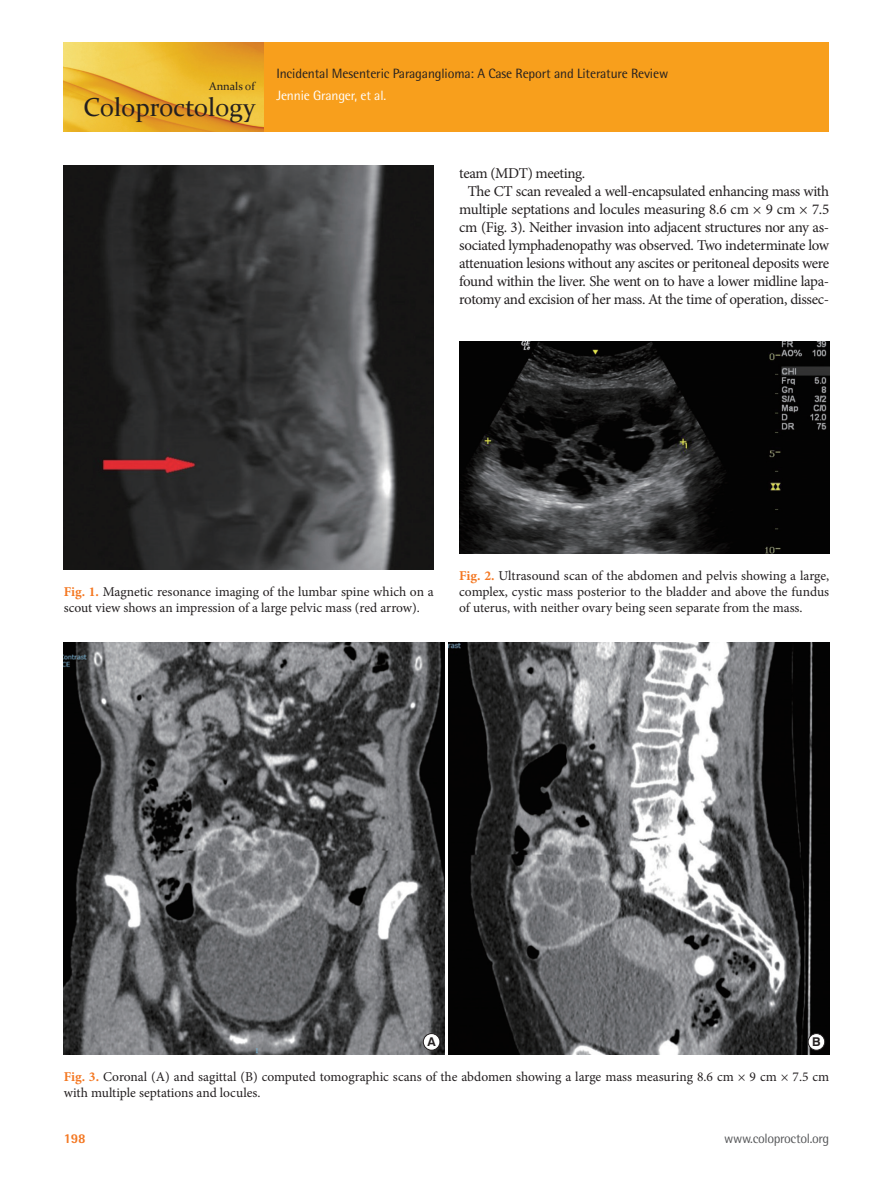
<style>
.page{position:relative;width:893px;height:1191px;background:#fff}
.page>*{position:absolute;margin:0;border:0;box-sizing:border-box;transform-origin:0 0}
.t1{font:25.95px "Constantia";color:#231f20}
.본문{font:15px/18px "Minion Pro";letter-spacing:-.025em;color:#231f20;text-align:center}
.본문_앞단락0{font:15px "Minion Pro";letter-spacing:-.025em;color:#231f20}
.표그림설명{font:13.5px/16.2px "Minion Pro";letter-spacing:-.005em;color:#231f20}
.t2{font:13.5px "Rotis Semi Sans Std";letter-spacing:-.01em;color:#231f20}
.t3{font:13.5px "Rotis Semi Sans Std";letter-spacing:-.025em;color:#57585a}
.t4{font:13.5px "Rotis Semi Sans Std";letter-spacing:-.01em;color:#fff}
.t5{font:800 13.5px "Rotis Semi Sans Std";color:#f47721}
.t6{font:700 12.15px "Swiss 721 BT";color:#231f20}
.t7{font:11.25px "Constantia";color:#231f20}
.s1{font-weight:700;color:#f47721}
</style>
<div class="page">
<div style="left:264px;top:43px;width:565px;height:89px;background:#f89f1c"></div>
<img style="left:64px;top:43px;width:200px;height:89px">
<img style="left:64px;top:166px;width:370px;height:404px">
<img style="left:64px;top:642px;width:380px;height:412px">
<img style="left:449px;top:642px;width:380px;height:412px">
<img style="left:459px;top:341px;width:370px;height:213px">
<div style="left:423px;top:1033px;width:17px;height:17px;background:#fff;border-radius:50%"></div>
<div style="left:423px;top:1033px;width:17px;height:17px;border:1px solid #231f20;border-radius:50%"></div>
<div style="left:808px;top:1033px;width:17px;height:17px;background:#fff;border-radius:50%"></div>
<div style="left:808px;top:1033px;width:17px;height:17px;border:1px solid #231f20;border-radius:50%"></div>
<p class="t7" style="left:209px;top:79px;width:47px">Annals of</p>
<p class="t1" style="left:83px;top:90px;width:174px">Coloproctology</p>
<p class="t2" style="left:276px;top:66px;width:393px">Incidental Mesenteric Paraganglioma: A Case Report and Literature Review</p>
<p class="t4" style="left:276px;top:88px;width:111px">Jennie Granger, et al.</p>
<p class="본문_앞단락0" style="left:459px;top:163px;width:127px">team (MDT) meeting.</p>
<p class="본문" style="left:459px;top:182px;width:372px">The CT scan revealed a well-encapsulated enhancing mass with multiple septations and locules measuring 8.6 cm × 9 cm × 7.5 cm (Fig. 3). Neither invasion into adjacent structures nor any as&shy;sociated lymphadenopathy was observed. Two indeterminate low attenuation lesions without any ascites or peritoneal deposits were found within the liver. She went on to have a lower midline lapa&shy;rotomy and excision of her mass. At the time of operation, dissec-</p>
<p class="표그림설명" style="left:64px;top:583px;width:371px"><span class="s1">Fig. 1.</span> Magnetic resonance imaging of the lumbar spine which on a scout view shows an impression of a large pelvic mass (red arrow).</p>
<p class="표그림설명" style="left:459px;top:567px;width:371px;text-align:justify"><span class="s1">Fig. 2.</span> Ultrasound scan of the abdomen and pelvis showing a large, complex, cystic mass posterior to the bladder and above the fundus of uterus, with neither ovary being seen separate from the mass.</p>
<p class="t6" style="left:427px;top:1034px;width:10px">A</p>
<p class="t6" style="left:812px;top:1034px;width:10px">B</p>
<p class="표그림설명" style="left:64px;top:1068px;width:767px"><span class="s1">Fig. 3.</span> Coronal (A) and sagittal (B) computed tomographic scans of the abdomen showing a large mass measuring 8.6 cm × 9 cm × 7.5 cm with multiple septations and locules.</p>
<p class="t5" style="left:64px;top:1129px;width:23px">198</p>
<p class="t3" style="left:724px;top:1130px;width:106px">www.coloproctol.org</p>
</div>
